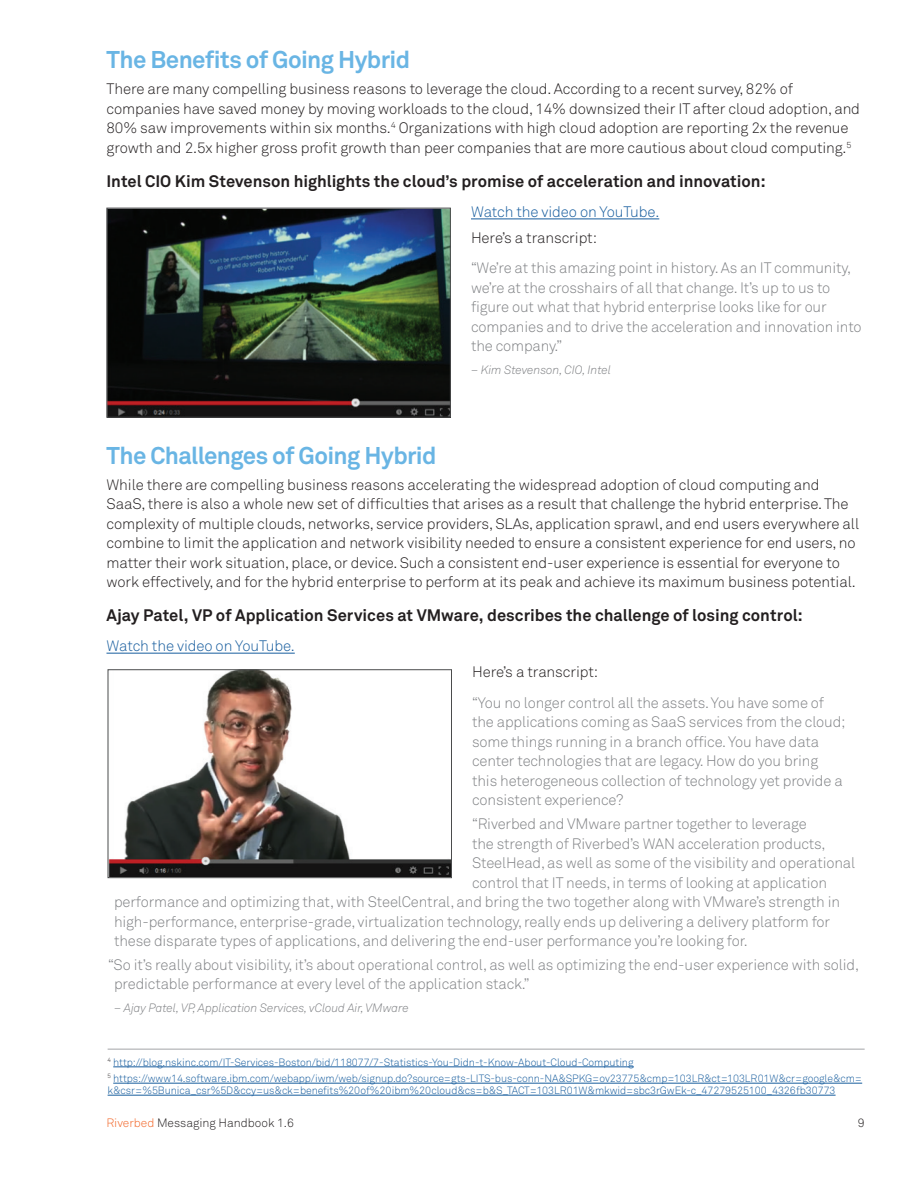
<style>
.page{position:relative;width:918px;height:1188px;background:#fff}
.page>*{position:absolute;margin:0;border:0;box-sizing:border-box;transform-origin:0 0}
.t1{font:700 24px "Akkurat Pro";letter-spacing:-.025em;color:#69b5e4}
.t2{font:700 16.5px "Akkurat Pro";color:#231f20}
.t3{font:300 15px/19.5px "Akkurat Pro";letter-spacing:-.01em;color:#808285}
.t4{font:300 15px/19.5px "Akkurat Pro";letter-spacing:-.005em;color:#231f20}
.t5{font:300 15px "Akkurat Pro";letter-spacing:-.005em;color:#175d9e}
.t6{font:italic 300 12px "Akkurat Pro";letter-spacing:-.005em;color:#808285}
.t7{font:300 12px "Akkurat Pro";color:#231f20}
.t8{font:300 10.5px/16.4px "Akkurat Pro";letter-spacing:-.005em;color:#175d9e}
.s1{color:#f26628}
</style>
<div class="page">
<hr style="left:106px;top:653px;width:189px;height:1px;background:#175d9e">
<hr style="left:471px;top:219px;width:188px;height:1px;background:#175d9e">
<img style="left:110px;top:671px;width:340px;height:205px">
<div style="left:108px;top:669px;width:344px;height:209px;border:1px solid #4b4c4d"></div>
<img style="left:108px;top:210px;width:341px;height:206px">
<div style="left:106px;top:208px;width:345px;height:210px;border:1px solid #4b4c4d"></div>
<hr style="left:108px;top:1049px;width:757px;height:1px;background:#a3a4a8">
<hr style="left:113px;top:1067px;width:521px;height:1px;background:#175d9e">
<hr style="left:113px;top:1083px;width:749px;height:1px;background:#175d9e">
<hr style="left:108px;top:1095px;width:728px;height:1px;background:#175d9e">
<h1 class="t1" style="left:106px;top:45px;width:305px">The Benefits of Going Hybrid</h1>
<p class="t4" style="left:106px;top:79px;width:755px">There are many compelling business reasons to leverage the cloud. According to a recent survey, 82% of companies have saved money by moving workloads to the cloud, 14% downsized their IT after cloud adoption, and 80% saw improvements within six months.<sup>4</sup> Organizations with high cloud adoption are reporting 2x the revenue growth and 2.5x higher gross profit growth than peer companies that are more cautious about cloud computing.<sup>5</sup></p>
<p class="t2" style="left:106px;top:171px;width:661px">Intel CIO Kim Stevenson highlights the cloud’s promise of acceleration and innovation:</p>
<p class="t5" style="left:471px;top:203px;width:190px">Watch the video on YouTube.</p>
<p class="t4" style="left:471px;top:228px;width:128px">Here’s a transcript:</p>
<p class="t3" style="left:471px;top:258px;width:392px">“We’re at this amazing point in history. As an IT community, we’re at the crosshairs of all that change. It’s up to us to figure out what that hybrid enterprise looks like for our companies and to drive the acceleration and innovation into the company.”</p>
<p class="t6" style="left:471px;top:363px;width:142px">– Kim Stevenson, CIO, Intel</p>
<h1 class="t1" style="left:106px;top:440px;width:332px">The Challenges of Going Hybrid</h1>
<p class="t4" style="left:106px;top:475px;width:754px">While there are compelling business reasons accelerating the widespread adoption of cloud computing and SaaS, there is also a whole new set of difficulties that arises as a result that challenge the hybrid enterprise. The complexity of multiple clouds, networks, service providers, SLAs, application sprawl, and end users everywhere all combine to limit the application and network visibility needed to ensure a consistent experience for end users, no matter their work situation, place, or device. Such a consistent end-user experience is essential for everyone to work effectively, and for the hybrid enterprise to perform at its peak and achieve its maximum business potential.</p>
<p class="t2" style="left:106px;top:605px;width:698px">Ajay Patel, VP of Application Services at VMware, describes the challenge of losing control:</p>
<p class="t5" style="left:106px;top:637px;width:190px">Watch the video on YouTube.</p>
<p class="t4" style="left:472px;top:662px;width:128px">Here’s a transcript:</p>
<p class="t3" style="left:472px;top:693px;width:375px">“You no longer control all the assets. You have some of the applications coming as SaaS services from the cloud; some things running in a branch office. You have data center technologies that are legacy. How do you bring this heterogeneous collection of technology yet provide a consistent experience?</p>
<p class="t3" style="left:472px;top:814px;width:336px">“Riverbed and VMware partner together to leverage</p>
<p class="t3" style="left:472px;top:834px;width:355px">the strength of Riverbed’s WAN acceleration products,</p>
<p class="t3" style="left:472px;top:853px;width:385px">SteelHead, as well as some of the visibility and operational</p>
<p class="t3" style="left:472px;top:873px;width:356px">control that IT needs, in terms of looking at application</p>
<p class="t3" style="left:114px;top:892px;width:728px">performance and optimizing that, with SteelCentral, and bring the two together along with VMware’s strength in</p>
<p class="t3" style="left:114px;top:912px;width:718px">high-performance, enterprise-grade, virtualization technology, really ends up delivering a delivery platform for</p>
<p class="t3" style="left:114px;top:931px;width:635px">these disparate types of applications, and delivering the end-user performance you’re looking for.</p>
<p class="t3" style="left:114px;top:955px;width:746px;text-indent:-6px">“So it’s really about visibility, it’s about operational control, as well as optimizing the end-user experience with solid, predictable performance at every level of the application stack.”</p>
<p class="t6" style="left:114px;top:1001px;width:296px">– Ajay Patel, VP, Application Services, vCloud Air, VMware</p>
<p class="t8" style="left:108px;top:1054px;width:756px"><sup>4</sup> http://blog.nskinc.com/IT-Services-Boston/bid/118077/7-Statistics-You-Didn-t-Know-About-Cloud-Computing<br><sup>5</sup> https://www14.software.ibm.com/webapp/iwm/web/signup.do?source=gts-LITS-bus-conn-NA&amp;SPKG=ov23775&amp;cmp=103LR&amp;ct=103LR01W&amp;cr=google&amp;cm=</p>
<p class="t8" style="left:108px;top:1082px;width:729px">k&amp;csr=%5Bunica_csr%5D&amp;ccy=us&amp;ck=benefits%20of%20ibm%20cloud&amp;cs=b&amp;S_TACT=103LR01W&amp;mkwid=sbc3rGwEk-c_47279525100_4326fb30773</p>
<p class="t7" style="left:106px;top:1116px;width:189px"><span class="s1">Riverbed</span> Messaging Handbook 1.6</p>
<p class="t7" style="left:858px;top:1116px;width:8px">9</p>
</div>
